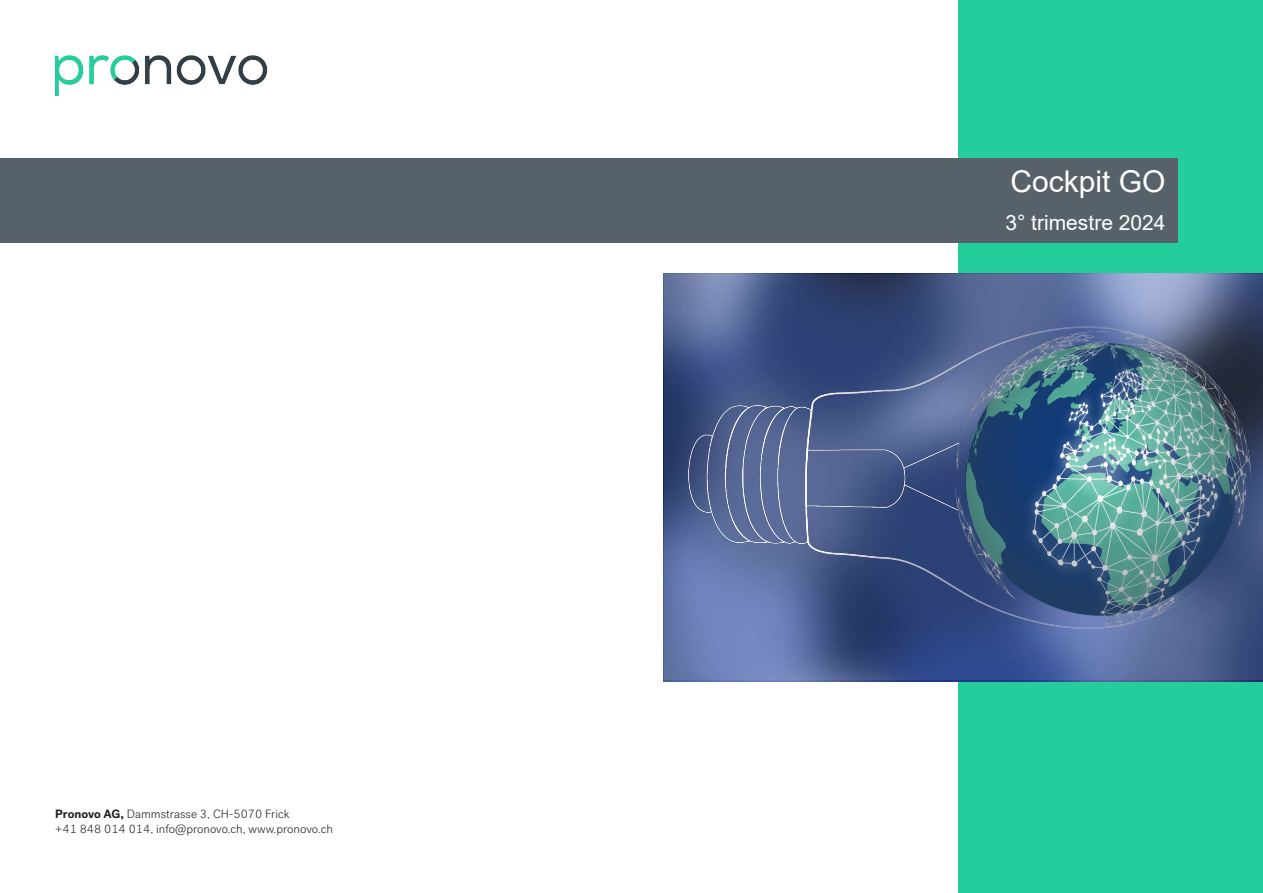
<style>
.page{position:relative;width:1263px;height:893px;background:#fff}
.page>*{position:absolute;margin:0;border:0;box-sizing:border-box;transform-origin:0 0}
.t1{font:30px "Arial";color:#fff}
.t2{font:21px "Arial";color:#fff}
.t3{font:300 12px/15px "Post Grotesk";color:#231f20}
.s1{font-weight:700}
</style>
<div class="page">
<img style="left:55px;top:55px;width:213px;height:41px">
<div style="left:958px;top:0;width:305px;height:893px;background:#26cd9c"></div>
<div style="left:0;top:158px;width:1178px;height:84px;background:#566169"></div>
<svg style="left:665px;top:275px;width:598px;height:405px;background:#4f6294"></svg>
<img style="left:688px;top:326px;width:564px;height:302px">
<p class="t3" style="left:55px;top:806px;width:279px"><span class="s1">Pronovo AG,</span> Dammstrasse 3, CH-5070 Frick<br>+41 848 014 014, info@pronovo.ch, www.pronovo.ch</p>
<h1 class="t1" style="left:1010px;top:161px;width:157px">Cockpit GO</h1>
<h2 class="t2" style="left:1005px;top:208px;width:162px">3° trimestre 2024</h2>
</div>
